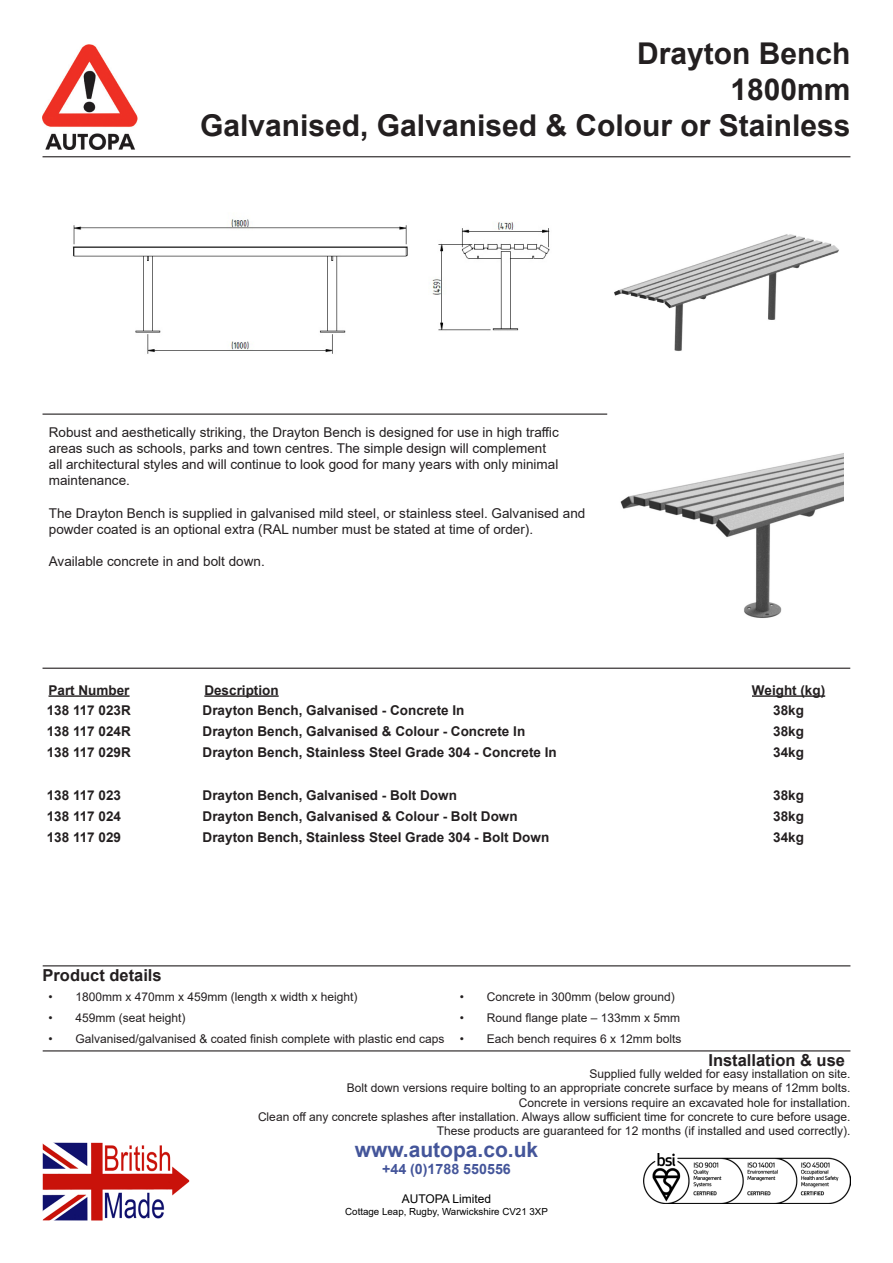
<style>
.page{position:relative;width:893px;height:1263px;background:#fff}
.page>*{position:absolute;margin:0;border:0;box-sizing:border-box;transform-origin:0 0}
.t1{font:700 30px "Arial";color:#231f20}
.t2{font:700 21px "Arial";color:#44559a}
.t3{font:700 16.5px "Arial";color:#231f20}
.t4{font:700 14.25px "Arial";color:#44559a}
.t5{font:13.5px/16.2px "Arial";color:#231f20}
.t6{font:700 13.5px "Arial";color:#231f20}
.t7{font:12px "Arial";color:#231f20}
.t8{font:12px "Arial";color:#000}
.t9{font:9.75px "Arial";color:#000}
</style>
<div class="page">
<img style="left:644px;top:1154px;width:206px;height:49px">
<img style="left:43px;top:1143px;width:146px;height:78px">
<img style="left:72px;top:219px;width:478px;height:135px">
<img style="left:42px;top:44px;width:95px;height:105px">
<hr style="left:43px;top:156px;width:807px;height:1px;background:#231f20">
<hr style="left:43px;top:414px;width:564px;height:1px;background:#231f20">
<hr style="left:49px;top:695px;width:81px;height:2px;background:#231f20">
<hr style="left:204px;top:695px;width:75px;height:2px;background:#231f20">
<hr style="left:752px;top:695px;width:73px;height:2px;background:#231f20">
<img style="left:614px;top:234px;width:225px;height:117px">
<img style="left:620px;top:453px;width:223px;height:165px">
<hr style="left:43px;top:668px;width:807px;height:1px;background:#231f20">
<hr style="left:43px;top:965px;width:807px;height:1px;background:#231f20">
<hr style="left:43px;top:1050px;width:807px;height:1px;background:#231f20">
<p class="t1" style="left:637px;top:33px;width:215px">Drayton Bench</p>
<p class="t1" style="left:730px;top:69px;width:122px">1800mm</p>
<p class="t1" style="left:200px;top:105px;width:652px">Galvanised, Galvanised &amp; Colour or Stainless</p>
<p class="t5" style="left:49px;top:424px;width:511px">Robust and aesthetically striking, the Drayton Bench is designed for use in high traffic areas such as schools, parks and town centres. The simple design will complement all architectural styles and will continue to look good for many years with only minimal maintenance.</p>
<p class="t5" style="left:49px;top:505px;width:538px">The Drayton Bench is supplied in galvanised mild steel, or stainless steel. Galvanised and powder coated is an optional extra (RAL number must be stated at time of order).</p>
<p class="t5" style="left:49px;top:553px;width:217px">Available concrete in and bolt down.</p>
<p class="t6" style="left:49px;top:680px;width:83px">Part Number</p>
<p class="t6" style="left:204px;top:680px;width:76px">Description</p>
<p class="t6" style="left:752px;top:680px;width:75px">Weight (kg)</p>
<p class="t6" style="left:47px;top:700px;width:86px">138 117 023R</p>
<p class="t6" style="left:203px;top:700px;width:263px">Drayton Bench, Galvanised - Concrete In</p>
<p class="t6" style="left:773px;top:700px;width:32px">38kg</p>
<p class="t6" style="left:47px;top:722px;width:86px">138 117 024R</p>
<p class="t6" style="left:203px;top:722px;width:324px">Drayton Bench, Galvanised &amp; Colour - Concrete In</p>
<p class="t6" style="left:773px;top:722px;width:32px">38kg</p>
<p class="t6" style="left:47px;top:743px;width:86px">138 117 029R</p>
<p class="t6" style="left:203px;top:743px;width:356px">Drayton Bench, Stainless Steel Grade 304 - Concrete In</p>
<p class="t6" style="left:773px;top:743px;width:32px">34kg</p>
<p class="t6" style="left:47px;top:785px;width:76px">138 117 023</p>
<p class="t6" style="left:203px;top:785px;width:256px">Drayton Bench, Galvanised - Bolt Down</p>
<p class="t6" style="left:773px;top:785px;width:32px">38kg</p>
<p class="t6" style="left:47px;top:807px;width:76px">138 117 024</p>
<p class="t6" style="left:203px;top:807px;width:317px">Drayton Bench, Galvanised &amp; Colour - Bolt Down</p>
<p class="t6" style="left:773px;top:807px;width:32px">38kg</p>
<p class="t6" style="left:47px;top:828px;width:76px">138 117 029</p>
<p class="t6" style="left:203px;top:828px;width:348px">Drayton Bench, Stainless Steel Grade 304 - Bolt Down</p>
<p class="t6" style="left:773px;top:828px;width:32px">34kg</p>
<p class="t3" style="left:43px;top:963px;width:121px">Product details</p>
<p class="t7" style="left:49px;top:989px;width:311px">• 1800mm x 470mm x 459mm (length x width x height)</p>
<p class="t7" style="left:460px;top:989px;width:217px">• Concrete in 300mm (below ground)</p>
<p class="t7" style="left:49px;top:1009px;width:139px">• 459mm (seat height)</p>
<p class="t7" style="left:460px;top:1009px;width:222px">• Round flange plate – 133mm x 5mm</p>
<p class="t7" style="left:49px;top:1030px;width:397px">• Galvanised/galvanised &amp; coated finish complete with plastic end caps</p>
<p class="t7" style="left:460px;top:1030px;width:223px">• Each bench requires 6 x 12mm bolts</p>
<p class="t3" style="left:708px;top:1048px;width:138px">Installation &amp; use</p>
<p class="t7" style="left:590px;top:1065px;width:262px">Supplied fully welded for easy installation on site.</p>
<p class="t7" style="left:347px;top:1080px;width:505px">Bolt down versions require bolting to an appropriate concrete surface by means of 12mm bolts.</p>
<p class="t7" style="left:519px;top:1094px;width:333px">Concrete in versions require an excavated hole for installation.</p>
<p class="t7" style="left:258px;top:1108px;width:594px">Clean off any concrete splashes after installation. Always allow sufficient time for concrete to cure before usage.</p>
<p class="t7" style="left:437px;top:1123px;width:415px">These products are guaranteed for 12 months (if installed and used correctly).</p>
<p class="t2" style="left:355px;top:1135px;width:185px">www.autopa.co.uk</p>
<p class="t4" style="left:382px;top:1159px;width:130px">+44 (0)1788 550556</p>
<p class="t8" style="left:402px;top:1190px;width:91px">AUTOPA Limited</p>
<p class="t9" style="left:345px;top:1204px;width:204px">Cottage Leap, Rugby, Warwickshire CV21 3XP</p>
</div>
